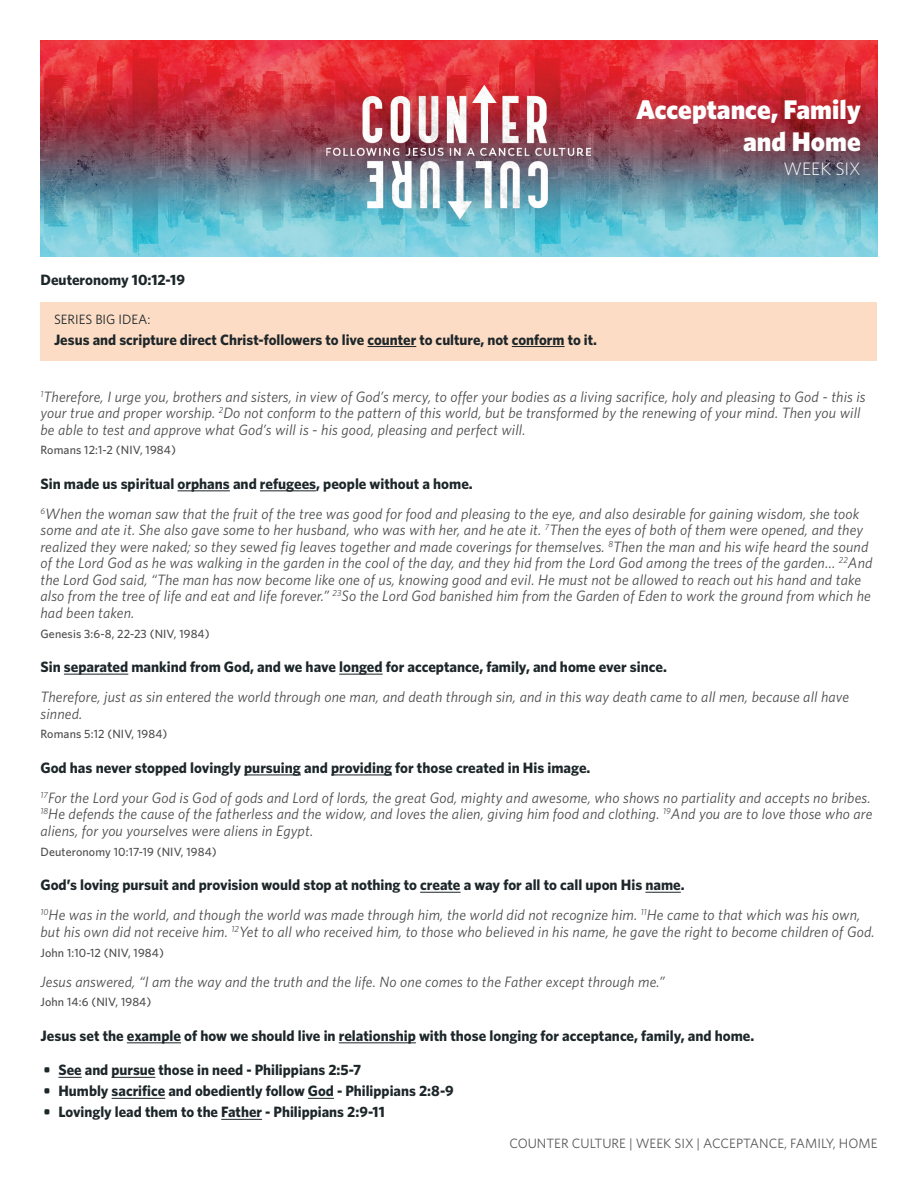
<style>
.page{position:relative;width:918px;height:1188px;background:#fff}
.page>*{position:absolute;margin:0;border:0;box-sizing:border-box;transform-origin:0 0}
.t1{font:900 27px/32.4px "Whitney HTF";color:#fff;text-align:right}
.t2{font:300 18px "Whitney HTF";color:#fff}
.Scripture_Left_Last{font:italic 15px/16.5px "Whitney HTF";letter-spacing:.01em;color:#4b4c4d}
.Fillin_Bold{font:700 15px "Whitney HTF";color:#1d2629}
.Series_Big_Idea{font:700 15px "Whitney HTF";color:#1d2629}
.t3{font:13.5px "Whitney HTF";color:#57585a}
.Series_Big_Idea_Head{font:13.5px "Whitney HTF";color:#1d2629}
.Scripture_Reference{font:500 12px "Whitney HTF";letter-spacing:.01em;color:#4b4c4d}
</style>
<div class="page">
<img style="left:40px;top:40px;width:838px;height:216px">
<div style="left:40px;top:303px;width:838px;height:23px;background:#fddcc5"></div>
<div style="left:40px;top:318px;width:838px;height:43px;background:#fddcc5"></div>
<hr style="left:368px;top:346px;width:48px;height:1px;background:#1d2629">
<hr style="left:512px;top:346px;width:53px;height:1px;background:#1d2629">
<hr style="left:178px;top:491px;width:52px;height:1px;background:#1d2629">
<hr style="left:260px;top:491px;width:56px;height:1px;background:#1d2629">
<hr style="left:64px;top:674px;width:64px;height:1px;background:#1d2629">
<hr style="left:339px;top:674px;width:44px;height:1px;background:#1d2629">
<hr style="left:244px;top:775px;width:57px;height:1px;background:#1d2629">
<hr style="left:331px;top:775px;width:61px;height:1px;background:#1d2629">
<hr style="left:420px;top:892px;width:41px;height:1px;background:#1d2629">
<hr style="left:645px;top:892px;width:36px;height:1px;background:#1d2629">
<hr style="left:127px;top:1043px;width:54px;height:1px;background:#1d2629">
<hr style="left:339px;top:1043px;width:77px;height:1px;background:#1d2629">
<svg style="left:58px;top:1077px;width:24px;height:1px"></svg>
<hr style="left:111px;top:1077px;width:44px;height:1px;background:#1d2629">
<hr style="left:112px;top:1098px;width:53px;height:1px;background:#1d2629">
<svg style="left:308px;top:1098px;width:26px;height:1px"></svg>
<hr style="left:221px;top:1119px;width:41px;height:1px;background:#1d2629">
<h1 class="t1" style="left:636px;top:92px;width:226px">Acceptance, Family and Home</h1>
<p class="t2" style="left:784px;top:158px;width:79px">WEEK SIX</p>
<p class="Fillin_Bold" style="left:40px;top:270px;width:146px">Deuteronomy 10:12-19</p>
<p class="Series_Big_Idea_Head" style="left:54px;top:311px;width:98px">SERIES BIG IDEA:</p>
<p class="Series_Big_Idea" style="left:54px;top:330px;width:545px">Jesus and scripture direct Christ-followers to live counter to culture, not conform to it.</p>
<p class="Scripture_Left_Last" style="left:40px;top:388px;width:827px"><sup>1</sup>Therefore, I urge you, brothers and sisters, in view of God’s mercy, to offer your bodies as a living sacrifice, holy and pleasing to God - this is your true and proper worship. <sup>2</sup>Do not conform to the pattern of this world, but be transformed by the renewing of your mind. Then you will be able to test and approve what God’s will is - his good, pleasing and perfect will.</p>
<p class="Scripture_Reference" style="left:40px;top:443px;width:137px">Romans 12:1-2 (NIV, 1984)</p>
<p class="Fillin_Bold" style="left:40px;top:475px;width:434px">Sin made us spiritual orphans and refugees, people without a home.</p>
<p class="Scripture_Left_Last" style="left:40px;top:505px;width:834px"><sup>6</sup>When the woman saw that the fruit of the tree was good for food and pleasing to the eye, and also desirable for gaining wisdom, she took some and ate it. She also gave some to her husband, who was with her, and he ate it. <sup>7</sup>Then the eyes of both of them were opened, and they realized they were naked; so they sewed fig leaves together and made coverings for themselves. <sup>8</sup>Then the man and his wife heard the sound of the Lord God as he was walking in the garden in the cool of the day, and they hid from the Lord God among the trees of the garden… <sup>22</sup>And the Lord God said, “The man has now become like one of us, knowing good and evil. He must not be allowed to reach out his hand and take also from the tree of life and eat and life forever.” <sup>23</sup>So the Lord God banished him from the Garden of Eden to work the ground from which he had been taken.</p>
<p class="Scripture_Reference" style="left:40px;top:626px;width:171px">Genesis 3:6-8, 22-23 (NIV, 1984)</p>
<p class="Fillin_Bold" style="left:40px;top:658px;width:628px">Sin separated mankind from God, and we have longed for acceptance, family, and home ever since.</p>
<p class="Scripture_Left_Last" style="left:40px;top:688px;width:810px">Therefore, just as sin entered the world through one man, and death through sin, and in this way death came to all men, because all have sinned.</p>
<p class="Scripture_Reference" style="left:40px;top:727px;width:128px">Romans 5:12 (NIV, 1984)</p>
<p class="Fillin_Bold" style="left:40px;top:759px;width:551px">God has never stopped lovingly pursuing and providing for those created in His image.</p>
<p class="Scripture_Left_Last" style="left:40px;top:789px;width:833px;text-align:justify"><sup>17</sup>For the Lord your God is God of gods and Lord of lords, the great God, mighty and awesome, who shows no partiality and accepts no bribes.<br><sup>18</sup>He defends the cause of the fatherless and the widow, and loves the alien, giving him food and clothing. <sup>19</sup>And you are to love those who are aliens, for you yourselves were aliens in Egypt.</p>
<p class="Scripture_Reference" style="left:40px;top:844px;width:178px">Deuteronomy 10:17-19 (NIV, 1984)</p>
<p class="Fillin_Bold" style="left:40px;top:876px;width:646px">God’s loving pursuit and provision would stop at nothing to create a way for all to call upon His name.</p>
<p class="Scripture_Left_Last" style="left:40px;top:906px;width:836px"><sup>10</sup>He was in the world, and though the world was made through him, the world did not recognize him. <sup>11</sup>He came to that which was his own, but his own did not receive him. <sup>12</sup>Yet to all who received him, to those who believed in his name, he gave the right to become children of God.</p>
<p class="Scripture_Reference" style="left:40px;top:945px;width:125px">John 1:10-12 (NIV, 1984)</p>
<p class="Scripture_Left_Last" style="left:40px;top:973px;width:626px">Jesus answered, “I am the way and the truth and the life. No one comes to the Father except through me.”</p>
<p class="Scripture_Reference" style="left:40px;top:995px;width:112px">John 14:6 (NIV, 1984)</p>
<p class="Fillin_Bold" style="left:40px;top:1027px;width:715px">Jesus set the example of how we should live in relationship with those longing for acceptance, family, and home.</p>
<p class="Fillin_Bold" style="left:44px;top:1061px;width:319px">• See and pursue those in need - Philippians 2:5-7</p>
<p class="Fillin_Bold" style="left:44px;top:1082px;width:412px">• Humbly sacrifice and obediently follow God - Philippians 2:8-9</p>
<p class="Fillin_Bold" style="left:44px;top:1103px;width:343px">• Lovingly lead them to the Father - Philippians 2:9-11</p>
<p class="t3" style="left:509px;top:1135px;width:370px">COUNTER CULTURE | WEEK SIX | ACCEPTANCE, FAMILY, HOME</p>
</div>
